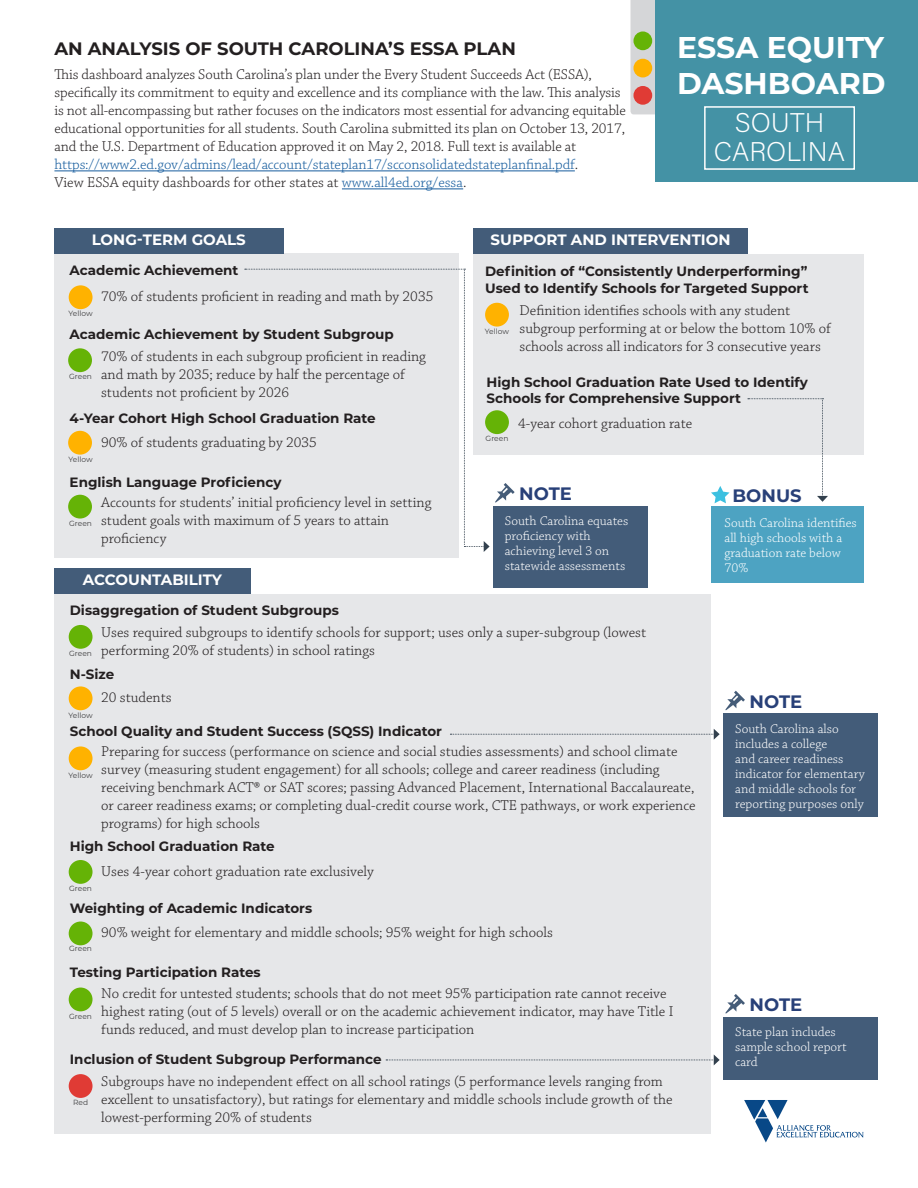
<style>
.page{position:relative;width:918px;height:1188px;background:#fff}
.page>*{position:absolute;margin:0;border:0;box-sizing:border-box;transform-origin:0 0}
.t1{font:700 30px/36px "Montserrat";color:#fff}
.t2{font:200 27px/28.5px "Acumin Pro";letter-spacing:.005em;color:#fff;text-align:center}
.t3{font:700 18px "Montserrat";color:#231f20}
.t4{font:700 18px "Montserrat";color:#284078}
.t5{font:300 15px/18px "Chaparral Pro";color:#231f20}
.t6{font:700 15px "Montserrat";color:#fff}
.t7{font:700 13.5px/16.2px "Montserrat";color:#231f20}
.t8{font:300 13.5px/15px "Chaparral Pro";color:#fff}
.t9{font:7.5px "Montserrat";color:#3e3e3f}
.s1{color:#175d9e}
</style>
<div class="page">
<div style="left:54px;top:254px;width:405px;height:304px;background:#e6e7e9"></div>
<div style="left:54px;top:228px;width:230px;height:26px;background:#425c79"></div>
<div style="left:473px;top:254px;width:391px;height:201px;background:#e6e7e9"></div>
<div style="left:473px;top:229px;width:275px;height:25px;background:#435c79"></div>
<div style="left:54px;top:594px;width:656px;height:540px;background:#e6e7e9"></div>
<div style="left:54px;top:568px;width:197px;height:26px;background:#435c79"></div>
<div style="left:631px;top:0;width:24px;height:114px;background:#d5d6d8"></div>
<div style="left:633px;top:59px;width:19px;height:18px;background:#ffb200;border-radius:50%"></div>
<div style="left:633px;top:86px;width:19px;height:19px;background:#e03b35;border-radius:50%"></div>
<div style="left:633px;top:31px;width:19px;height:19px;background:#65b306;border-radius:50%"></div>
<div style="left:655px;top:0;width:263px;height:182px;background:#4492a5"></div>
<div style="left:704px;top:106px;width:151px;height:64px;border:2px solid #fff"></div>
<hr style="left:54px;top:170px;width:521px;height:1px;background:#175d9e">
<hr style="left:342px;top:188px;width:121px;height:1px;background:#175d9e">
<div style="left:69px;top:285px;width:24px;height:24px;background:#ffb200;border-radius:50%"></div>
<div style="left:68px;top:348px;width:24px;height:24px;background:#65b306;border-radius:50%"></div>
<div style="left:68px;top:431px;width:24px;height:24px;background:#ffb200;border-radius:50%"></div>
<div style="left:68px;top:495px;width:24px;height:24px;background:#65b306;border-radius:50%"></div>
<div style="left:69px;top:625px;width:24px;height:24px;background:#65b306;border-radius:50%"></div>
<div style="left:69px;top:686px;width:24px;height:24px;background:#ffb200;border-radius:50%"></div>
<div style="left:69px;top:746px;width:24px;height:24px;background:#ffb200;border-radius:50%"></div>
<div style="left:69px;top:860px;width:24px;height:24px;background:#65b306;border-radius:50%"></div>
<div style="left:69px;top:922px;width:24px;height:23px;background:#65b306;border-radius:50%"></div>
<div style="left:69px;top:988px;width:24px;height:23px;background:#65b306;border-radius:50%"></div>
<div style="left:69px;top:1074px;width:24px;height:24px;background:#e03b35;border-radius:50%"></div>
<svg style="left:744px;top:1100px;width:120px;height:43px"></svg>
<div style="left:711px;top:506px;width:153px;height:76px;background:#4da3c2"></div>
<svg style="left:711px;top:486px;width:19px;height:17px"></svg>
<svg style="left:386px;top:1054px;width:334px;height:11px"></svg>
<svg style="left:450px;top:729px;width:270px;height:11px"></svg>
<div style="left:493px;top:506px;width:154px;height:81px;background:#435c79"></div>
<div style="left:723px;top:1017px;width:155px;height:62px;background:#435c79"></div>
<div style="left:723px;top:714px;width:155px;height:103px;background:#435c79"></div>
<svg style="left:725px;top:994px;width:20px;height:19px"></svg>
<svg style="left:725px;top:691px;width:20px;height:19px"></svg>
<svg style="left:245px;top:269px;width:270px;height:283px"></svg>
<svg style="left:748px;top:398px;width:80px;height:104px"></svg>
<p class="t3" style="left:54px;top:35px;width:463px">AN ANALYSIS OF SOUTH CAROLINA’S ESSA PLAN</p>
<p class="t5" style="left:54px;top:66px;width:573px">This dashboard analyzes South Carolina’s plan under the Every Student Succeeds Act (ESSA), specifically its commitment to equity and excellence and its compliance with the law. This analysis is not all-encompassing but rather focuses on the indicators most essential for advancing equitable educational opportunities for all students. South Carolina submitted its plan on October 13, 2017, and the U.S. Department of Education approved it on May 2, 2018. Full text is available at <span class="s1">https://www2.ed.gov/admins/lead/account/stateplan17/scconsolidatedstateplanfinal.pdf</span>.<br>View ESSA equity dashboards for other states at <span class="s1">www.all4ed.org/essa</span>.</p>
<p class="t1" style="left:677px;top:28px;width:210px">ESSA EQUITY<br>DASHBOARD</p>
<p class="t2" style="left:714px;top:108px;width:133px">SOUTH<br>CAROLINA</p>
<p class="t6" style="left:92px;top:228px;width:156px">LONG-TERM GOALS</p>
<p class="t7" style="left:70px;top:261px;width:170px">Academic Achievement</p>
<p class="t9" style="left:69px;top:309px;width:26px">Yellow</p>
<p class="t5" style="left:101px;top:288px;width:334px">70% of students proficient in reading and math by 2035</p>
<p class="t7" style="left:70px;top:326px;width:326px">Academic Achievement by Student Subgroup</p>
<p class="t5" style="left:101px;top:348px;width:326px">70% of students in each subgroup proficient in reading and math by 2035; reduce by half the percentage of students not proficient by 2026</p>
<p class="t5" style="left:101px;top:434px;width:217px">90% of students graduating by 2035</p>
<p class="t9" style="left:69px;top:372px;width:24px">Green</p>
<p class="t7" style="left:70px;top:410px;width:308px">4-Year Cohort High School Graduation Rate</p>
<p class="t9" style="left:69px;top:454px;width:26px">Yellow</p>
<p class="t7" style="left:70px;top:474px;width:213px">English Language Proficiency</p>
<p class="t9" style="left:69px;top:518px;width:24px">Green</p>
<p class="t5" style="left:101px;top:493px;width:332px">Accounts for students’ initial proficiency level in setting student goals with maximum of 5 years to attain proficiency</p>
<p class="t6" style="left:83px;top:568px;width:141px">ACCOUNTABILITY</p>
<p class="t7" style="left:70px;top:601px;width:271px">Disaggregation of Student Subgroups</p>
<p class="t6" style="left:491px;top:229px;width:242px">SUPPORT AND INTERVENTION</p>
<p class="t7" style="left:485px;top:263px;width:325px">Definition of “Consistently Underperforming”<br>Used to Identify Schools for Targeted Support</p>
<p class="t9" style="left:485px;top:326px;width:26px">Yellow</p>
<p class="t5" style="left:520px;top:302px;width:313px">Definition identifies schools with any student subgroup performing at or below the bottom 10% of schools across all indicators for 3 consecutive years</p>
<p class="t7" style="left:487px;top:373px;width:323px">High School Graduation Rate Used to Identify<br>Schools for Comprehensive Support</p>
<p class="t9" style="left:486px;top:434px;width:24px">Green</p>
<p class="t5" style="left:518px;top:415px;width:176px">4-year cohort graduation rate</p>
<p class="t4" style="left:519px;top:481px;width:54px">NOTE</p>
<p class="t8" style="left:505px;top:514px;width:125px">South Carolina equates proficiency with achieving level 3 on statewide assessments</p>
<p class="t4" style="left:733px;top:483px;width:71px">BONUS</p>
<p class="t8" style="left:725px;top:516px;width:134px">South Carolina identifies all high schools with a graduation rate below<br>70%</p>
<p class="t5" style="left:101px;top:624px;width:546px">Uses required subgroups to identify schools for support; uses only a super-subgroup (lowest performing 20% of students) in school ratings</p>
<p class="t5" style="left:101px;top:689px;width:72px">20 students</p>
<p class="t9" style="left:69px;top:648px;width:24px">Green</p>
<p class="t7" style="left:70px;top:666px;width:46px">N-Size</p>
<p class="t9" style="left:69px;top:710px;width:26px">Yellow</p>
<p class="t7" style="left:70px;top:723px;width:374px">School Quality and Student Success (SQSS) Indicator</p>
<p class="t5" style="left:101px;top:743px;width:596px">Preparing for success (performance on science and social studies assessments) and school climate survey (measuring student engagement) for all schools; college and career readiness (including receiving benchmark ACT® or SAT scores; passing Advanced Placement, International Baccalaureate, or career readiness exams; or completing dual-credit course work, CTE pathways, or work experience programs) for high schools</p>
<p class="t5" style="left:101px;top:863px;width:274px">Uses 4-year cohort graduation rate exclusively</p>
<p class="t9" style="left:69px;top:770px;width:26px">Yellow</p>
<p class="t7" style="left:70px;top:838px;width:206px">High School Graduation Rate</p>
<p class="t9" style="left:69px;top:883px;width:24px">Green</p>
<p class="t7" style="left:70px;top:899px;width:244px">Weighting of Academic Indicators</p>
<p class="t9" style="left:69px;top:943px;width:24px">Green</p>
<p class="t5" style="left:101px;top:924px;width:453px">90% weight for elementary and middle schools; 95% weight for high schools</p>
<p class="t7" style="left:70px;top:964px;width:192px">Testing Participation Rates</p>
<p class="t5" style="left:101px;top:985px;width:574px">No credit for untested students; schools that do not meet 95% participation rate cannot receive highest rating (out of 5 levels) overall or on the academic achievement indicator, may have Title I funds reduced, and must develop plan to increase participation</p>
<p class="t5" style="left:101px;top:1073px;width:573px">Subgroups have no independent effect on all school ratings (5 performance levels ranging from excellent to unsatisfactory), but ratings for elementary and middle schools include growth of the lowest-performing 20% of students</p>
<p class="t9" style="left:69px;top:1011px;width:24px">Green</p>
<p class="t7" style="left:70px;top:1050px;width:313px">Inclusion of Student Subgroup Performance</p>
<p class="t9" style="left:73px;top:1097px;width:17px">Red</p>
<p class="t4" style="left:749px;top:689px;width:54px">NOTE</p>
<p class="t8" style="left:735px;top:722px;width:131px">South Carolina also includes a college<br>and career readiness indicator for elementary and middle schools for reporting purposes only</p>
<p class="t4" style="left:749px;top:992px;width:54px">NOTE</p>
<p class="t8" style="left:735px;top:1025px;width:113px">State plan includes sample school report card</p>
</div>
